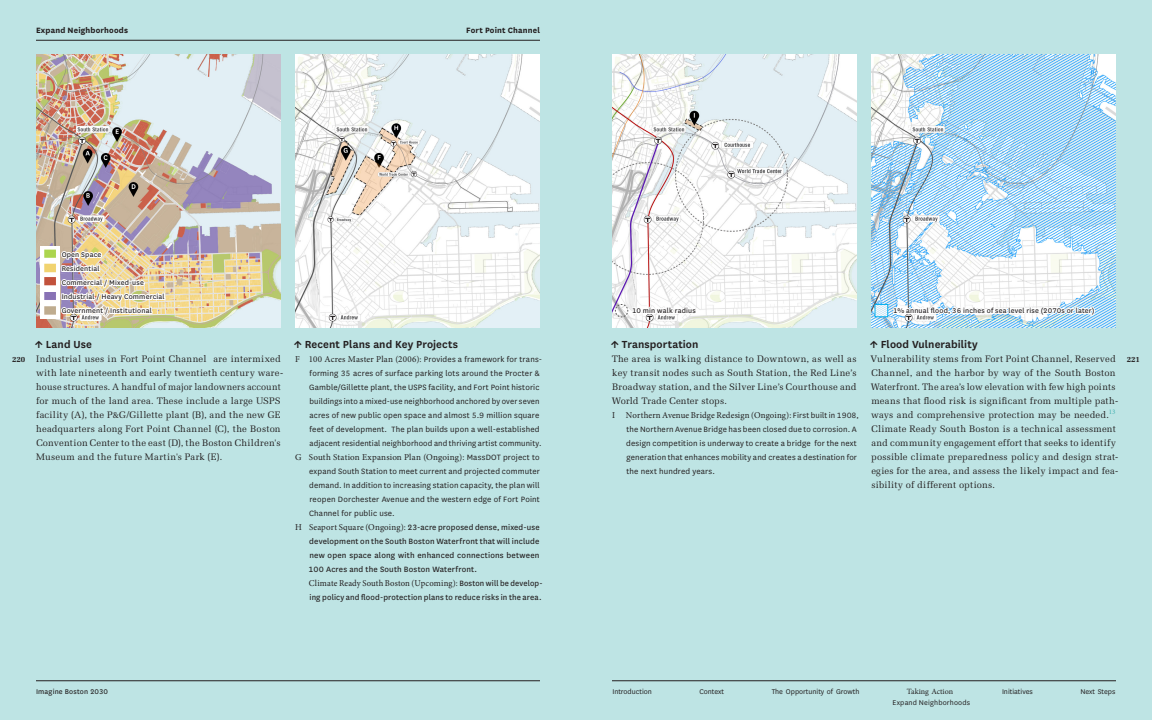
<style>
.page{position:relative;width:1152px;height:720px;background:#fff}
.page>*{position:absolute;margin:0;border:0;box-sizing:border-box;transform-origin:0 0}
.Body_Paragraph_title{font:600 12px "National";letter-spacing:.005em;color:#231f20}
.Body_Paragraph_no_in{font:9.4px/14px "Melior LT Pro";letter-spacing:.02em;color:#231f20}
.Bullet{font:9px/14px "National";letter-spacing:.015em;color:#231f20}
.Bullet-2{font:9px/14px "National";letter-spacing:.02em;color:#231f20;text-align:justify}
.Bullet-3{font:9px/14px "National";letter-spacing:.02em;color:#231f20;scale:.96 1}
.Running_header{font:700 9px "National";letter-spacing:.02em;color:#231f20}
.t1{font:8px "National";letter-spacing:.02em;color:#231f20}
.t2{font:8px "National";color:#231f20}
.t3{font:8px "National";letter-spacing:.025em;color:#231f20}
.t4{font:8px "Minion Pro";color:#231f20}
.t5{font:700 8px "Melior LT Pro";color:#231f20}
.s1{font-family:"Minion Pro"}
</style>
<div class="page">
<div style="left:576px;top:0;width:576px;height:720px;background:#bee4e4"></div>
<div style="left:0;top:0;width:576px;height:720px;background:#bee4e4"></div>
<img style="left:295px;top:54px;width:245px;height:273px">
<img style="left:36px;top:54px;width:245px;height:273px">
<img style="left:871px;top:54px;width:245px;height:273px">
<img style="left:612px;top:54px;width:245px;height:273px">
<div style="left:40px;top:247px;width:20px;height:72px;background:#fff"></div>
<svg style="left:60px;top:249px;width:107px;height:75px;background:#e0d1b9"></svg>
<img style="left:36px;top:249px;width:20px;height:10px">
<img style="left:36px;top:263px;width:20px;height:10px">
<img style="left:36px;top:277px;width:20px;height:10px">
<img style="left:36px;top:292px;width:20px;height:10px">
<img style="left:36px;top:307px;width:20px;height:10px">
<svg style="left:875px;top:303px;width:221px;height:25px;background:#cbe4f3"></svg>
<div style="left:875px;top:304px;width:13px;height:13px;border:1px solid #00aeef"></div>
<svg style="left:614px;top:303px;width:84px;height:21px;background:#edecec"></svg>
<hr style="left:612px;top:681px;width:504px;height:1px;background:#231f20">
<hr style="left:36px;top:681px;width:504px;height:1px;background:#231f20">
<hr style="left:36px;top:40px;width:504px;height:1px;background:#231f20">
<p class="Running_header" style="left:36px;top:24px;width:94px">Expand Neighborhoods</p>
<p class="Running_header" style="left:466px;top:24px;width:75px">Fort Point Channel</p>
<p class="t1" style="left:62px;top:249px;width:41px">Open Space</p>
<p class="t1" style="left:62px;top:263px;width:39px">Residential</p>
<p class="t1" style="left:62px;top:277px;width:84px">Commercial / Mixed-use</p>
<p class="t1" style="left:62px;top:291px;width:104px">Industrial / Heavy Commercial</p>
<p class="t1" style="left:62px;top:305px;width:92px">Government / Institutional</p>
<p class="t1" style="left:632px;top:305px;width:65px">10 min walk radius</p>
<p class="t1" style="left:893px;top:305px;width:203px">1% annual flood, 36 inches of sea level rise (2070s or later)</p>
<p class="Body_Paragraph_title" style="left:294px;top:336px;width:166px">↑ Recent Plans and Key Projects</p>
<p class="Bullet" style="left:309px;top:352px;width:235px;text-indent:-14px"><span class="s1">F 100 Acres Master Plan (2006):</span> Provides a framework for trans&shy;forming 35 acres of surface parking lots around the Procter &amp; Gamble/Gillette plant, the USPS facility, and Fort Point historic buildings into a mixed-use neighborhood anchored by over seven acres of new public open space and almost 5.9 million square feet of development. The plan builds upon a well-established adjacent residential neighborhood and thriving artist community.</p>
<p class="Bullet" style="left:309px;top:450px;width:232px;text-align:justify;text-indent:-14px"><span class="s1">G South Station Expansion Plan (Ongoing):</span> MassDOT project to expand South Station to meet current and projected commuter demand. In addition to increasing station capacity, the plan will reopen Dorchester Avenue and the western edge of Fort Point Channel for public use.</p>
<p class="Bullet-2" style="left:309px;top:520px;width:232px;text-indent:-13px"><span class="s1">H Seaport Square (Ongoing):</span> 23-acre proposed dense, mixed-use development on the South Boston Waterfront that will include new open space along with enhanced connections between 100 Acres and the South Boston Waterfront.</p>
<p class="Bullet-3" style="left:309px;top:576px;width:245px"><span class="s1">Climate Ready South Boston (Upcoming):</span> Boston will be develop&shy;ing policy and flood-protection plans to reduce risks in the area.</p>
<p class="Body_Paragraph_title" style="left:611px;top:336px;width:89px">↑ Transportation</p>
<p class="Body_Paragraph_no_in" style="left:612px;top:352px;width:246px;text-align:justify">The area is walking distance to Downtown, as well as key transit nodes such as South Station, the Red Line’s Broadway station, and the Silver Line’s Courthouse and World Trade Center stops.</p>
<p class="Bullet" style="left:626px;top:408px;width:234px;text-indent:-14px"><span class="s1">I Northern Avenue Bridge Redesign (Ongoing):</span> First built in 1908, the Northern Avenue Bridge has been closed due to corrosion. A design competition is underway to create a bridge for the next generation that enhances mobility and creates a destination for the next hundred years.</p>
<p class="Body_Paragraph_title" style="left:870px;top:336px;width:110px">↑ Flood Vulnerability</p>
<p class="Body_Paragraph_no_in" style="left:870px;top:352px;width:249px">Vulnerability stems from Fort Point Channel, Reserved Channel, and the harbor by way of the South Boston Waterfront. The area’s low elevation with few high points means that flood risk is significant from multiple path&shy;ways and comprehensive protection may be needed.<sup>13<br></sup>Climate Ready South Boston is a technical assessment and community engagement effort that seeks to identify possible climate preparedness policy and design strat&shy;egies for the area, and assess the likely impact and fea&shy;sibility of different options.</p>
<p class="Body_Paragraph_title" style="left:35px;top:336px;width:59px">↑ Land Use</p>
<p class="Body_Paragraph_no_in" style="left:36px;top:352px;width:249px">Industrial uses in Fort Point Channel are intermixed with late nineteenth and early twentieth century ware&shy;house structures. A handful of major landowners account for much of the land area. These include a large USPS facility (A), the P&amp;G/Gillette plant (B), and the new GE headquarters along Fort Point Channel (C), the Boston Convention Center to the east (D), the Boston Children's Museum and the future Martin's Park (E).</p>
<p class="t5" style="left:12px;top:354px;width:15px">220</p>
<p class="t5" style="left:1127px;top:354px;width:15px">221</p>
<p class="t1" style="left:36px;top:686px;width:74px">Imagine Boston 2030</p>
<p class="t2" style="left:612px;top:686px;width:41px">Introduction</p>
<p class="t2" style="left:700px;top:686px;width:26px">Context</p>
<p class="t2" style="left:772px;top:686px;width:89px">The Opportunity of Growth</p>
<p class="t4" style="left:907px;top:686px;width:48px">Taking Action</p>
<p class="t2" style="left:1002px;top:686px;width:32px">Initiatives</p>
<p class="t2" style="left:1080px;top:686px;width:37px">Next Steps</p>
<p class="t3" style="left:893px;top:697px;width:79px">Expand Neighborhoods</p>
</div>
